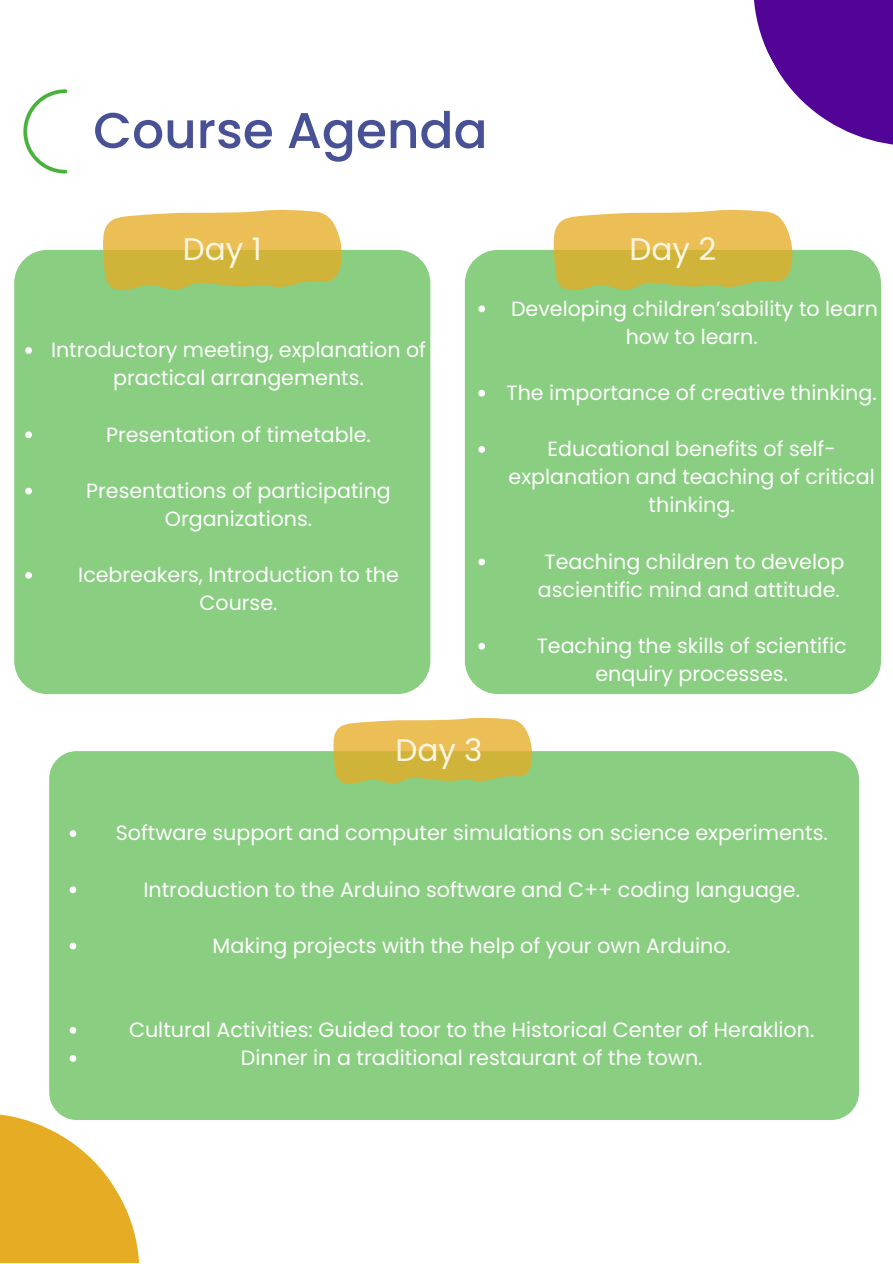
<style>
.page{position:relative;width:893px;height:1264px;background:#fff}
.page>*{position:absolute;margin:0;border:0;box-sizing:border-box;transform-origin:0 0}
.t1{font:500 50.25px "Poppins";color:#485196}
.t2{font:31.05px "Poppins";color:#fff6e3}
.t3{font:20.7px/28px "Poppins";color:#fff;text-align:center}
.t4{font:20.55px/28px "Poppins";color:#fff;text-align:center}
</style>
<div class="page">
<svg style="left:754px;top:0;width:138px;height:145px"></svg>
<div style="left:14px;top:250px;width:416px;height:444px;background:#8ace82;border-radius:33px"></div>
<svg style="left:102px;top:210px;width:240px;height:81px;background:#d8bf56"></svg>
<div style="left:465px;top:250px;width:415px;height:444px;background:#8ace82;border-radius:33px"></div>
<svg style="left:552px;top:210px;width:240px;height:81px;background:#d8be56"></svg>
<svg style="left:23px;top:89px;width:44px;height:84px"></svg>
<svg style="left:25px;top:347px;width:7px;height:7px"></svg>
<svg style="left:25px;top:431px;width:7px;height:7px"></svg>
<svg style="left:25px;top:487px;width:7px;height:7px"></svg>
<svg style="left:25px;top:572px;width:7px;height:6px"></svg>
<svg style="left:478px;top:305px;width:7px;height:7px"></svg>
<svg style="left:478px;top:390px;width:7px;height:6px"></svg>
<svg style="left:478px;top:446px;width:7px;height:7px"></svg>
<svg style="left:478px;top:558px;width:7px;height:7px"></svg>
<svg style="left:478px;top:643px;width:7px;height:6px"></svg>
<div style="left:49px;top:751px;width:809px;height:368px;background:#8ace82;border-radius:28px"></div>
<svg style="left:332px;top:717px;width:200px;height:67px;background:#dabf58"></svg>
<svg style="left:70px;top:830px;width:6px;height:7px"></svg>
<svg style="left:70px;top:886px;width:6px;height:7px"></svg>
<svg style="left:70px;top:942px;width:6px;height:7px"></svg>
<svg style="left:70px;top:1027px;width:6px;height:6px"></svg>
<svg style="left:0;top:1053px;width:198px;height:209px"></svg>
<h1 class="t1" style="left:93px;top:95px;width:396px">Course Agenda</h1>
<h2 class="t2" style="left:183px;top:227px;width:80px">Day 1</h2>
<h2 class="t2" style="left:629px;top:227px;width:88px">Day 2</h2>
<p class="t4" style="left:51px;top:336px;width:376px">Introductory meeting, explanation of practical arrangements.</p>
<p class="t4" style="left:106px;top:420px;width:266px">Presentation of timetable.</p>
<p class="t4" style="left:86px;top:476px;width:306px">Presentations of participating<br>Organizations.</p>
<p class="t4" style="left:78px;top:561px;width:322px">Icebreakers, Introduction to the<br>Course.</p>
<h2 class="t2" style="left:395px;top:728px;width:89px">Day 3</h2>
<p class="t4" style="left:511px;top:294px;width:368px">Developing children’sability to learn how to learn.</p>
<p class="t4" style="left:506px;top:379px;width:371px">The importance of creative thinking.</p>
<p class="t4" style="left:508px;top:435px;width:368px">Educational benefits of self&shy;explanation and teaching of critical thinking.</p>
<p class="t4" style="left:538px;top:547px;width:308px">Teaching children to develop ascientific mind and attitude.</p>
<p class="t4" style="left:536px;top:631px;width:311px">Teaching the skills of scientific enquiry processes.</p>
<p class="t3" style="left:116px;top:819px;width:713px">Software support and computer simulations on science experiments.</p>
<p class="t3" style="left:143px;top:875px;width:658px">Introduction to the Arduino software and C++ coding language.</p>
<p class="t3" style="left:212px;top:931px;width:520px">Making projects with the help of your own Arduino.</p>
<p class="t3" style="left:129px;top:1015px;width:686px">Cultural Activities: Guided toor to the Historical Center of Heraklion.<br>Dinner in a traditional restaurant of the town.</p>
</div>
